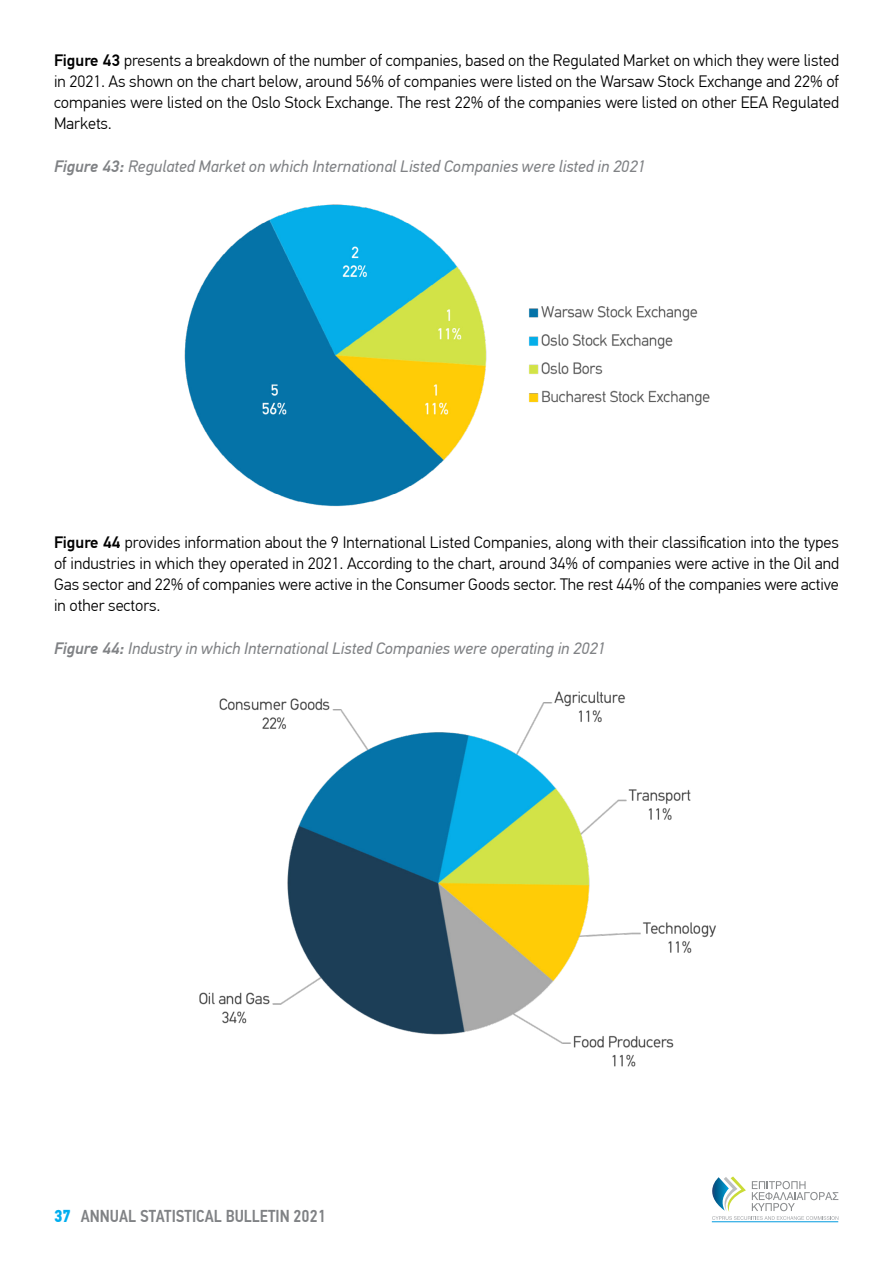
<style>
.page{position:relative;width:893px;height:1263px;background:#fff}
.page>*{position:absolute;margin:0;border:0;box-sizing:border-box;transform-origin:0 0}
.t1{font:500 17.25px "PF Din Text Cond Pro";color:#808285}
.t2{font:300 16.5px/21px "PF Din Text Pro";color:#000;text-align:justify}
.t3{font:italic 16.5px "PF Din Text Pro";color:#808285}
.s1{font-weight:500}
.s2{font-weight:700;color:#00aeef}
</style>
<div class="page">
<hr style="left:712px;top:1221px;width:126px;height:1px;background:#009bdf">
<svg style="left:712px;top:1176px;width:126px;height:44px"></svg>
<img style="left:184px;top:204px;width:526px;height:303px">
<img style="left:199px;top:691px;width:517px;height:376px">
<p class="t2" style="left:54px;top:50px;width:787px"><span class="s1">Figure 43</span> presents a breakdown of the number of companies, based on the Regulated Market on which they were listed in 2021. As shown on the chart below, around 56% of companies were listed on the Warsaw Stock Exchange and 22% of companies were listed on the Oslo Stock Exchange. The rest 22% of the companies were listed on other EEA Regulated Markets.</p>
<p class="t3" style="left:54px;top:156px;width:594px"><span class="s1">Figure 43:</span> Regulated Market on which International Listed Companies were listed in 2021</p>
<p class="t2" style="left:54px;top:532px;width:786px"><span class="s1">Figure 44</span> provides information about the 9 International Listed Companies, along with their classification into the types of industries in which they operated in 2021. According to the chart, around 34% of companies were active in the Oil and Gas sector and 22% of companies were active in the Consumer Goods sector. The rest 44% of the companies were active in other sectors.</p>
<p class="t3" style="left:54px;top:638px;width:554px"><span class="s1">Figure 44:</span> Industry in which International Listed Companies were operating in 2021</p>
<p class="t1" style="left:54px;top:1206px;width:273px"><span class="s2">37</span> ANNUAL STATISTICAL BULLETIN 2021</p>
</div>
